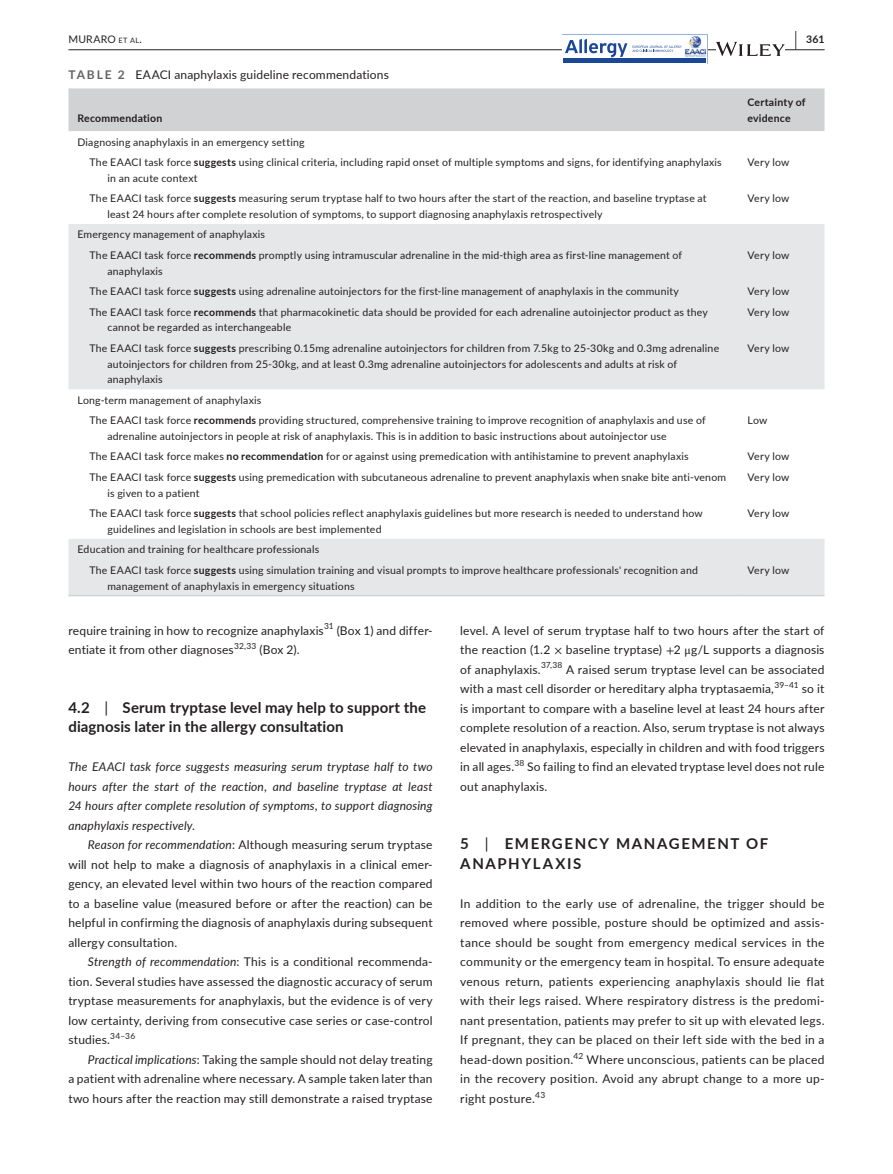
<style>
.page{position:relative;width:893px;height:1174px;background:#fff}
.page>*{position:absolute;margin:0;border:0;box-sizing:border-box;transform-origin:0 0}
.t1{font:700 15px/19.5px "Lato";letter-spacing:.01em;color:#231f20}
.t2{font:700 15px/19.5px "Lato";letter-spacing:.11em;color:#231f20}
.t3{font:12px/19.5px "Lato";letter-spacing:.015em;color:#231f20;text-align:justify}
.t4{font:italic 12px/19.5px "Lato";letter-spacing:.015em;color:#231f20;text-align:justify}
.t5{font:10.5px/15.8px "Lato";letter-spacing:.02em;color:#231f20}
.t6{font:700 10.5px/15.8px "Lato";letter-spacing:.02em;color:#231f20}
.t7{font:10.5px "Lato";letter-spacing:.02em;color:#231f20}
.t8{font:8.4px "Lato";letter-spacing:.01em;color:#231f20}
.s1{font-size:7.35px}
.s2{font-size:19.5px}
.s3{font-weight:700;color:#636366}
.s4{font-weight:700}
.s5{font-weight:400}
.s6{font-style:normal}
.s7{font-style:italic}
.s8{font-family:"STIX"}
</style>
<div class="page">
<hr style="left:68px;top:49px;width:756px;height:1px;background:#231f20">
<svg style="left:562px;top:34px;width:146px;height:30px"></svg>
<div style="left:564px;top:58px;width:142px;height:5px;background:#1b4896"></div>
<img style="left:685px;top:35px;width:22px;height:22px">
<svg style="left:716px;top:42px;width:69px;height:14px"></svg>
<div style="left:68px;top:88px;width:756px;height:43px;background:#d1d2d4"></div>
<svg style="left:68px;top:224px;width:756px;height:371px;fill:#e6e7e9"></svg>
<hr style="left:68px;top:595px;width:670px;height:1px;background:#d1d2d4">
<hr style="left:738px;top:595px;width:86px;height:1px;background:#d1d2d4">
<p class="t7" style="left:68px;top:31px;width:75px">MURARO <span class="s1">et al</span>.</p>
<p class="t6" style="left:795px;top:30px;width:31px"><span class="s2">|</span> 361</p>
<p class="t3" style="left:68px;top:64px;width:322px"><span class="s3">TABLE 2</span> EAACI anaphylaxis guideline recommendations</p>
<p class="t6" style="left:77px;top:110px;width:86px">Recommendation</p>
<p class="t5" style="left:89px;top:131px;width:634px;line-height:20.4px;text-indent:-12px">Diagnosing anaphylaxis in an emergency setting<br>The EAACI task force <span class="s4">suggests</span> using clinical criteria, including rapid onset of multiple symptoms and signs, for identifying anaphylaxis</p>
<p class="t5" style="left:107px;top:170px;width:92px">in an acute context</p>
<p class="t6" style="left:747px;top:94px;width:60px">Certainty of evidence</p>
<p class="t5" style="left:747px;top:154px;width:44px">Very low</p>
<p class="t5" style="left:107px;top:190px;width:601px;text-indent:-18px">The EAACI task force <span class="s4">suggests</span> measuring serum tryptase half to two hours after the start of the reaction, and baseline tryptase at least 24 hours after complete resolution of symptoms, to support diagnosing anaphylaxis retrospectively</p>
<p class="t5" style="left:747px;top:190px;width:44px">Very low</p>
<p class="t5" style="left:89px;top:224px;width:594px;line-height:20.4px;text-indent:-12px">Emergency management of anaphylaxis<br>The EAACI task force <span class="s4">recommends</span> promptly using intramuscular adrenaline in the mid-thigh area as first-line management of</p>
<p class="t5" style="left:107px;top:262px;width:57px">anaphylaxis</p>
<p class="t5" style="left:747px;top:247px;width:44px">Very low</p>
<p class="t5" style="left:89px;top:283px;width:591px">The EAACI task force <span class="s4">suggests</span> using adrenaline autoinjectors for the first-line management of anaphylaxis in the community</p>
<p class="t5" style="left:747px;top:283px;width:44px">Very low</p>
<p class="t5" style="left:107px;top:303px;width:602px;text-indent:-18px">The EAACI task force <span class="s4">recommends</span> that pharmacokinetic data should be provided for each adrenaline autoinjector product as they cannot be regarded as interchangeable</p>
<p class="t5" style="left:747px;top:303px;width:44px">Very low</p>
<p class="t5" style="left:107px;top:340px;width:613px;text-indent:-18px">The EAACI task force <span class="s4">suggests</span> prescribing 0.15mg adrenaline autoinjectors for children from 7.5kg to 25-30kg and 0.3mg adrenaline autoinjectors for children from 25-30kg, and at least 0.3mg adrenaline autoinjectors for adolescents and adults at risk of anaphylaxis</p>
<p class="t5" style="left:747px;top:340px;width:44px">Very low</p>
<p class="t5" style="left:89px;top:389px;width:618px;line-height:20.4px;text-indent:-12px">Long-term management of anaphylaxis<br>The EAACI task force <span class="s4">recommends</span> providing structured, comprehensive training to improve recognition of anaphylaxis and use of</p>
<p class="t5" style="left:107px;top:428px;width:561px">adrenaline autoinjectors in people at risk of anaphylaxis. This is in addition to basic instructions about autoinjector use</p>
<p class="t5" style="left:747px;top:412px;width:21px">Low</p>
<p class="t5" style="left:89px;top:448px;width:601px">The EAACI task force makes <span class="s4">no recommendation</span> for or against using premedication with antihistamine to prevent anaphylaxis</p>
<p class="t5" style="left:747px;top:448px;width:44px">Very low</p>
<p class="t5" style="left:107px;top:469px;width:620px;text-indent:-18px">The EAACI task force <span class="s4">suggests</span> using premedication with subcutaneous adrenaline to prevent anaphylaxis when snake bite anti-venom is given to a patient</p>
<p class="t5" style="left:747px;top:469px;width:44px">Very low</p>
<p class="t5" style="left:107px;top:505px;width:597px;text-indent:-18px">The EAACI task force <span class="s4">suggests</span> that school policies reflect anaphylaxis guidelines but more research is needed to understand how guidelines and legislation in schools are best implemented</p>
<p class="t5" style="left:747px;top:505px;width:44px">Very low</p>
<p class="t5" style="left:89px;top:539px;width:610px;line-height:20.4px;text-indent:-12px">Education and training for healthcare professionals<br>The EAACI task force <span class="s4">suggests</span> using simulation training and visual prompts to improve healthcare professionals' recognition and</p>
<p class="t5" style="left:107px;top:577px;width:249px">management of anaphylaxis in emergency situations</p>
<p class="t5" style="left:747px;top:561px;width:44px">Very low</p>
<p class="t3" style="left:68px;top:620px;width:257px">require training in how to recognize anaphylaxis</p>
<p class="t8" style="left:324px;top:620px;width:11px">31</p>
<p class="t3" style="left:337px;top:620px;width:97px">(Box 1) and differ-</p>
<p class="t3" style="left:68px;top:639px;width:167px">entiate it from other diagnoses</p>
<p class="t8" style="left:234px;top:640px;width:24px">32,33</p>
<p class="t3" style="left:259px;top:639px;width:42px">(Box 2).</p>
<h1 class="t1" style="left:68px;top:697px;width:359px">4.2 <span class="s5">|</span> Serum tryptase level may help to support the diagnosis later in the allergy consultation</h1>
<p class="t4" style="left:68px;top:756px;width:366px">The EAACI task force suggests measuring serum tryptase half to two hours after the start of the reaction<span class="s6">,</span> and baseline tryptase at least 24 hours after complete resolution of symptoms<span class="s6">,</span> to support diagnosing anaphylaxis respectively<span class="s6">.</span></p>
<p class="t3" style="left:68px;top:834px;width:366px;text-indent:20px"><span class="s7">Reason for recommendation</span>: Although measuring serum tryptase will not help to make a diagnosis of anaphylaxis in a clinical emer&shy;gency, an elevated level within two hours of the reaction compared to a baseline value (measured before or after the reaction) can be helpful in confirming the diagnosis of anaphylaxis during subsequent allergy consultation.</p>
<p class="t3" style="left:68px;top:951px;width:366px;text-indent:20px"><span class="s7">Strength of recommendation</span>: This is a conditional recommenda&shy;tion. Several studies have assessed the diagnostic accuracy of serum tryptase measurements for anaphylaxis, but the evidence is of very low certainty, deriving from consecutive case series or case-control studies.<sup>34–36</sup></p>
<p class="t3" style="left:68px;top:1049px;width:366px;text-indent:20px"><span class="s7">Practical implications</span>: Taking the sample should not delay treating a patient with adrenaline where necessary. A sample taken later than two hours after the reaction may still demonstrate a raised tryptase</p>
<p class="t3" style="left:460px;top:620px;width:366px">level. A level of serum tryptase half to two hours after the start of the reaction (1.2 <span class="s8">×</span> baseline tryptase) <span class="s8">+</span>2 <span class="s8">μ</span>g/L supports a diagnosis of anaphylaxis.</p>
<p class="t8" style="left:541px;top:659px;width:23px">37,38</p>
<p class="t3" style="left:460px;top:659px;width:366px;text-indent:106px">A raised serum tryptase level can be associated with a mast cell disorder or hereditary alpha tryptasaemia,</p>
<p class="t8" style="left:774px;top:679px;width:26px">39–41</p>
<p class="t3" style="left:460px;top:678px;width:366px;text-indent:342px">so it is important to compare with a baseline level at least 24 hours after complete resolution of a reaction. Also, serum tryptase is not always elevated in anaphylaxis, especially in children and with food triggers in all ages.</p>
<p class="t8" style="left:514px;top:757px;width:12px">38</p>
<p class="t3" style="left:460px;top:756px;width:366px;text-indent:67px">So failing to find an elevated tryptase level does not rule out anaphylaxis.</p>
<h1 class="t2" style="left:460px;top:833px;width:310px">5 <span class="s5">|</span> EMERGENCY MANAGEMENT OF<br>ANAPHYLAXIS</h1>
<p class="t3" style="left:460px;top:893px;width:366px">In addition to the early use of adrenaline, the trigger should be removed where possible, posture should be optimized and assis&shy;tance should be sought from emergency medical services in the community or the emergency team in hospital. To ensure adequate venous return, patients experiencing anaphylaxis should lie flat with their legs raised. Where respiratory distress is the predomi&shy;nant presentation, patients may prefer to sit up with elevated legs.<br>If pregnant, they can be placed on their left side with the bed in a head-down position.<sup>42</sup> Where unconscious, patients can be placed in the recovery position. Avoid any abrupt change to a more up&shy;right posture.<sup>43</sup></p>
</div>
